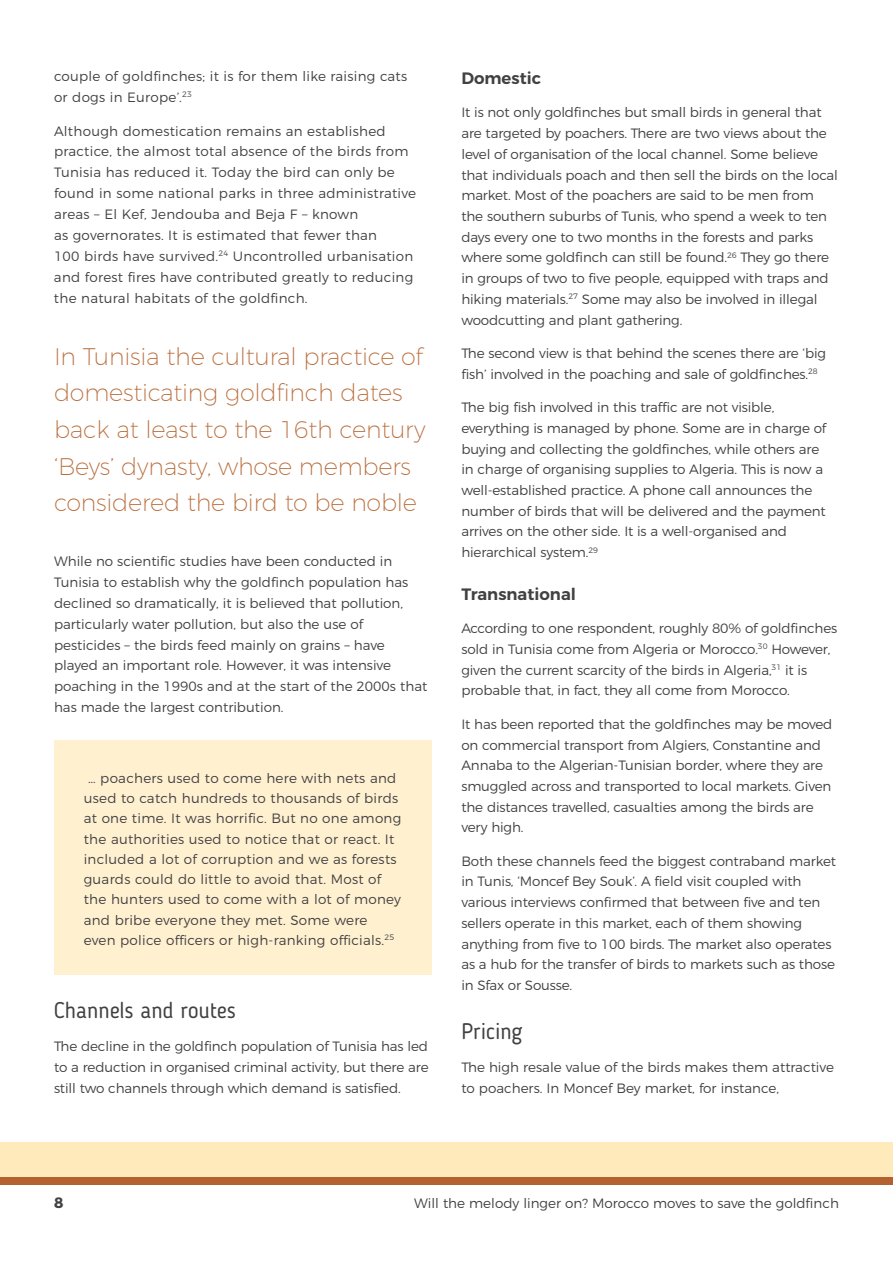
<style>
.page{position:relative;width:893px;height:1263px;background:#fff}
.page>*{position:absolute;margin:0;border:0;box-sizing:border-box;transform-origin:0 0}
.t1{font:200 24px/36.6px "Montserrat";letter-spacing:-.01em;color:#ba6e3d}
.t2{font:22.5px "Blogger Sans";color:#414042}
.t3{font:600 16.5px "Montserrat";color:#414042}
.t4{font:700 15px "Montserrat";color:#414042}
.t5{font:300 13.5px/20.7px "Montserrat";letter-spacing:-.01em;color:#414042}
.t6{font:300 13.5px/20.9px "Montserrat";letter-spacing:.02em;color:#414042}
</style>
<div class="page">
<div style="left:0;top:1176px;width:893px;height:9px;background:#b46132"></div>
<div style="left:0;top:1142px;width:893px;height:34px;background:#ffeabb"></div>
<div style="left:54px;top:740px;width:378px;height:235px;background:#fff0d0"></div>
<p class="t6" style="left:54px;top:65px;width:355px">couple of goldfinches; it is for them like raising cats or dogs in Europe’.<sup>23</sup></p>
<p class="t6" style="left:54px;top:119px;width:364px">Although domestication remains an established practice, the almost total absence of the birds from Tunisia has reduced it. Today the bird can only be found in some national parks in three administrative areas – El Kef, Jendouba and Beja F – known<br>as governorates. It is estimated that fewer than<br>100 birds have survived.<sup>24</sup> Uncontrolled urbanisation and forest fires have contributed greatly to reducing the natural habitats of the goldfinch.</p>
<h1 class="t1" style="left:54px;top:336px;width:373px">In Tunisia the cultural practice of domesticating goldfinch dates back at least to the 16th century ‘Beys’ dynasty, whose members considered the bird to be noble</h1>
<p class="t5" style="left:54px;top:550px;width:375px">While no scientific studies have been conducted in Tunisia to establish why the goldfinch population has declined so dramatically, it is believed that pollution, particularly water pollution, but also the use of pesticides – the birds feed mainly on grains – have played an important role. However, it was intensive poaching in the 1990s and at the start of the 2000s that has made the largest contribution.</p>
<p class="t6" style="left:84px;top:767px;width:319px;line-height:20.2px;text-indent:4px">… poachers used to come here with nets and used to catch hundreds to thousands of birds at one time. It was horrific. But no one among the authorities used to notice that or react. It included a lot of corruption and we as forests guards could do little to avoid that. Most of the hunters used to come with a lot of money and bribe everyone they met. Some were even police officers or high-ranking officials.<sup>25</sup></p>
<h2 class="t2" style="left:54px;top:996px;width:183px">Channels and routes</h2>
<p class="t5" style="left:54px;top:1035px;width:376px;text-align:justify">The decline in the goldfinch population of Tunisia has led to a reduction in organised criminal activity, but there are still two channels through which demand is satisfied.</p>
<p class="t3" style="left:461px;top:65px;width:81px">Domestic</p>
<p class="t5" style="left:461px;top:101px;width:378px">It is not only goldfinches but small birds in general that are targeted by poachers. There are two views about the level of organisation of the local channel. Some believe that individuals poach and then sell the birds on the local market. Most of the poachers are said to be men from the southern suburbs of Tunis, who spend a week to ten days every one to two months in the forests and parks where some goldfinch can still be found.<sup>26</sup> They go there in groups of two to five people, equipped with traps and hiking materials.<sup>27</sup> Some may also be involved in illegal woodcutting and plant gathering.</p>
<p class="t5" style="left:461px;top:342px;width:366px">The second view is that behind the scenes there are ‘big fish’ involved in the poaching and sale of goldfinches.<sup>28</sup></p>
<p class="t5" style="left:461px;top:396px;width:366px">The big fish involved in this traffic are not visible, everything is managed by phone. Some are in charge of buying and collecting the goldfinches, while others are in charge of organising supplies to Algeria. This is now a well-established practice. A phone call announces the number of birds that will be delivered and the payment arrives on the other side. It is a well-organised and hierarchical system.<sup>29</sup></p>
<p class="t3" style="left:461px;top:580px;width:116px">Transnational</p>
<p class="t5" style="left:461px;top:617px;width:377px">According to one respondent, roughly 80% of goldfinches sold in Tunisia come from Algeria or Morocco.<sup>30</sup> However, given the current scarcity of the birds in Algeria,<sup>31</sup> it is probable that, in fact, they all come from Morocco.</p>
<p class="t5" style="left:461px;top:712px;width:372px">It has been reported that the goldfinches may be moved on commercial transport from Algiers, Constantine and Annaba to the Algerian-Tunisian border, where they are smuggled across and transported to local markets. Given the distances travelled, casualties among the birds are very high.</p>
<p class="t5" style="left:461px;top:849px;width:376px">Both these channels feed the biggest contraband market in Tunis, ‘Moncef Bey Souk’. A field visit coupled with various interviews confirmed that between five and ten sellers operate in this market, each of them showing anything from five to 100 birds. The market also operates as a hub for the transfer of birds to markets such as those in Sfax or Sousse.</p>
<h2 class="t2" style="left:461px;top:1017px;width:63px">Pricing</h2>
<p class="t5" style="left:461px;top:1056px;width:374px">The high resale value of the birds makes them attractive to poachers. In Moncef Bey market, for instance,</p>
<p class="t4" style="left:54px;top:1190px;width:11px">8</p>
<p class="t5" style="left:414px;top:1192px;width:426px">Will the melody linger on? Morocco moves to save the goldfinch</p>
</div>
